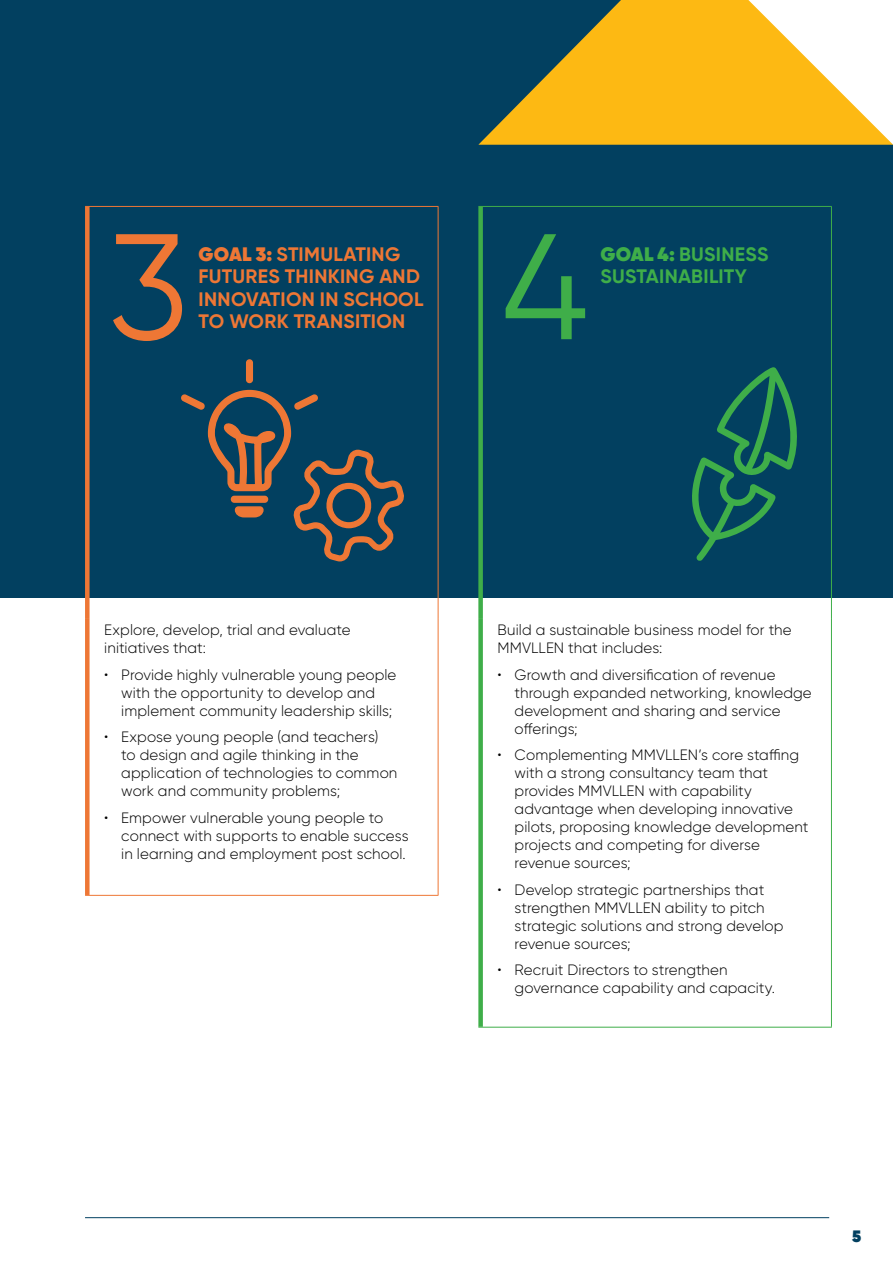
<style>
.page{position:relative;width:893px;height:1263px;background:#fff}
.page>*{position:absolute;margin:0;border:0;box-sizing:border-box;transform-origin:0 0}
.t1{font:150px "Gilroy";color:#ee7735}
.t2{font:150px "Gilroy";color:#3fae49}
.t3{font:700 19.5px/22.5px "Gilroy";letter-spacing:.015em;color:#ee7735}
.t4{font:700 19.5px/22.5px "Gilroy";letter-spacing:.015em;color:#3fae49}
.t5{font:800 16.5px "Gilroy";color:#024060}
.t6{font:300 15px/18px "Gilroy";letter-spacing:.005em;color:#000}
.s1{font-weight:800}
</style>
<div class="page">
<div style="left:0;top:0;width:893px;height:597px;background:#024060"></div>
<svg style="left:478px;top:0;width:270px;height:145px;fill:#fdb913"></svg>
<svg style="left:748px;top:0;width:145px;height:145px;background:#fdda85"></svg>
<hr style="left:85px;top:1217px;width:744px;height:1px;background:#024060">
<hr style="left:85px;top:206px;width:353px;height:1px;background:#ee7735">
<hr style="left:438px;top:207px;width:1px;height:412px;background:#ee7735">
<hr style="left:438px;top:619px;width:1px;height:276px;background:#ee7735">
<hr style="left:85px;top:895px;width:353px;height:1px;background:#ee7735">
<div style="left:85px;top:207px;width:5px;height:412px;background:#ee7735"></div>
<div style="left:85px;top:619px;width:5px;height:276px;background:#ee7735"></div>
<hr style="left:478px;top:206px;width:354px;height:1px;background:#3fae49">
<hr style="left:831px;top:207px;width:1px;height:412px;background:#3fae49">
<hr style="left:831px;top:619px;width:1px;height:408px;background:#3fae49">
<hr style="left:478px;top:1027px;width:354px;height:1px;background:#3fae49">
<div style="left:478px;top:207px;width:5px;height:412px;background:#3fae49"></div>
<div style="left:478px;top:619px;width:5px;height:408px;background:#3fae49"></div>
<div style="left:247px;top:360px;width:5px;height:22px;background:#ee7735;border-radius:3px"></div>
<div style="left:246px;top:359px;width:7px;height:24px;border:2px solid #ee7735;border-radius:3px"></div>
<svg style="left:181px;top:389px;width:223px;height:173px"></svg>
<svg style="left:692px;top:367px;width:105px;height:194px"></svg>
<h1 class="t1" style="left:109px;top:195px;width:81px">3</h1>
<h1 class="t2" style="left:502px;top:195px;width:88px">4</h1>
<h2 class="t3" style="left:199px;top:242px;width:226px"><span class="s1">GOAL 3:</span> STIMULATING<br>FUTURES THINKING AND<br>INNOVATION IN SCHOOL<br>TO WORK TRANSITION</h2>
<h2 class="t4" style="left:600px;top:242px;width:170px"><span class="s1">GOAL 4:</span> BUSINESS<br>SUSTAINABILITY</h2>
<p class="t6" style="left:104px;top:621px;width:248px">Explore, develop, trial and evaluate initiatives that:</p>
<p class="t6" style="left:121px;top:665px;width:277px;text-indent:-17px">• Provide highly vulnerable young people with the opportunity to develop and implement community leadership skills;</p>
<p class="t6" style="left:121px;top:728px;width:278px;text-indent:-17px">• Expose young people (and teachers)<br>to design and agile thinking in the application of technologies to common work and community problems;</p>
<p class="t6" style="left:121px;top:808px;width:289px;text-indent:-17px">• Empower vulnerable young people to connect with supports to enable success in learning and employment post school.</p>
<p class="t6" style="left:498px;top:621px;width:295px">Build a sustainable business model for the<br>MMVLLEN that includes:</p>
<p class="t6" style="left:515px;top:665px;width:299px;text-indent:-17px">• Growth and diversification of revenue through expanded networking, knowledge development and sharing and service offerings;</p>
<p class="t6" style="left:515px;top:746px;width:295px;text-indent:-17px">• Complementing MMVLLEN’s core staffing with a strong consultancy team that provides MMVLLEN with capability advantage when developing innovative pilots, proposing knowledge development projects and competing for diverse revenue sources;</p>
<p class="t6" style="left:515px;top:880px;width:270px;text-indent:-17px">• Develop strategic partnerships that strengthen MMVLLEN ability to pitch strategic solutions and strong develop revenue sources;</p>
<p class="t6" style="left:515px;top:961px;width:262px;text-indent:-17px">• Recruit Directors to strengthen governance capability and capacity.</p>
<p class="t5" style="left:852px;top:1226px;width:11px">5</p>
</div>
